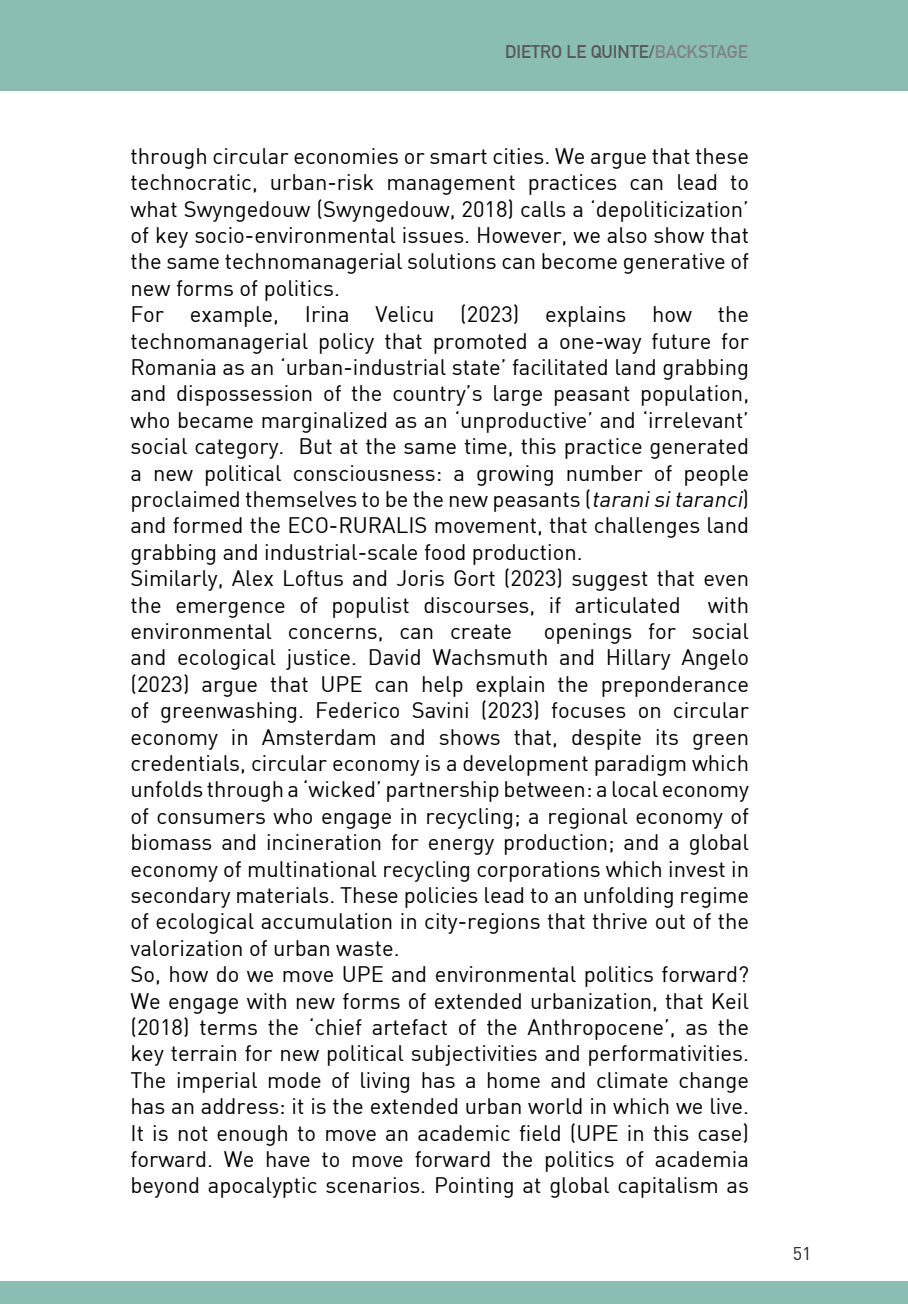
<style>
.page{position:relative;width:908px;height:1304px;background:#fff}
.page>*{position:absolute;margin:0;border:0;box-sizing:border-box;transform-origin:0 0}
.t1{font:22px/26.4px "DIN";color:#000;text-align:justify}
.t2{font:700 18px "DIN Alternate";color:#57585a}
.t3{font:18px "DIN";color:#231f20}
.s1{color:#808285}
.s2{font-style:italic}
</style>
<div class="page">
<div style="left:0;top:0;width:907px;height:90px;background:#8abeb2"></div>
<div style="left:0;top:1281px;width:907px;height:23px;background:#8abeb2"></div>
<p class="t2" style="left:505px;top:38px;width:244px">DIETRO LE QUINTE/<span class="s1">BACKSTAGE</span></p>
<p class="t1" style="left:130px;top:142px;width:619px">through circular economies or smart cities. We argue that these technocratic, urban-risk management practices can lead to what Swyngedouw (Swyngedouw, 2018) calls a ‘depoliticization’ of key socio-environmental issues. However, we also show that the same technomanagerial solutions can become generative of new forms of politics.</p>
<p class="t1" style="left:130px;top:301px;width:620px">For example, Irina Velicu (2023) explains how the technomanagerial policy that promoted a one-way future for Romania as an ‘urban-industrial state’ facilitated land grabbing and dispossession of the country’s large peasant population, who became marginalized as an ‘unproductive’ and ‘irrelevant’ social category. But at the same time, this practice generated a new political consciousness: a growing number of people proclaimed themselves to be the new peasants (<span class="s2">taranisitaranci</span>) and formed the ECO-RURALIS movement, that challenges land grabbing and industrial-scale food production.</p>
<p class="t1" style="left:130px;top:565px;width:619px">Similarly, Alex Loftus and Joris Gort (2023) suggest that even the emergence of populist discourses, if articulated with environmental concerns, can create</p>
<p class="t1" style="left:130px;top:617px;width:620px;text-indent:413px">openings for social and ecological justice. David Wachsmuth and Hillary Angelo (2023) argue that UPE can help explain the preponderance of greenwashing. Federico Savini (2023) focuses on circular economy in Amsterdam and shows that, despite its green credentials, circular economy is a development paradigm which unfolds through a ‘wicked’ partnership between: a local economy of consumers who engage in recycling; a regional economy of biomass and incineration for energy production; and a global economy of multinational recycling corporations which invest in secondary materials. These policies lead to an unfolding regime of ecological accumulation in city-regions that thrive out of the valorization of urban waste.</p>
<p class="t1" style="left:130px;top:961px;width:620px">So, how do we move UPE and environmental politics forward?<br>We engage with new forms of extended urbanization, that Keil (2018) terms the ‘chief artefact of the Anthropocene’, as the key terrain for new political subjectivities and performativities.<br>The imperial mode of living has a home and climate change has an address: it is the extended urban world in which we live.<br>It is not enough to move an academic field (UPE in this case) forward. We have to move forward the politics of academia beyond apocalyptic scenarios. Pointing at global capitalism as</p>
<p class="t3" style="left:792px;top:1242px;width:20px">51</p>
</div>
